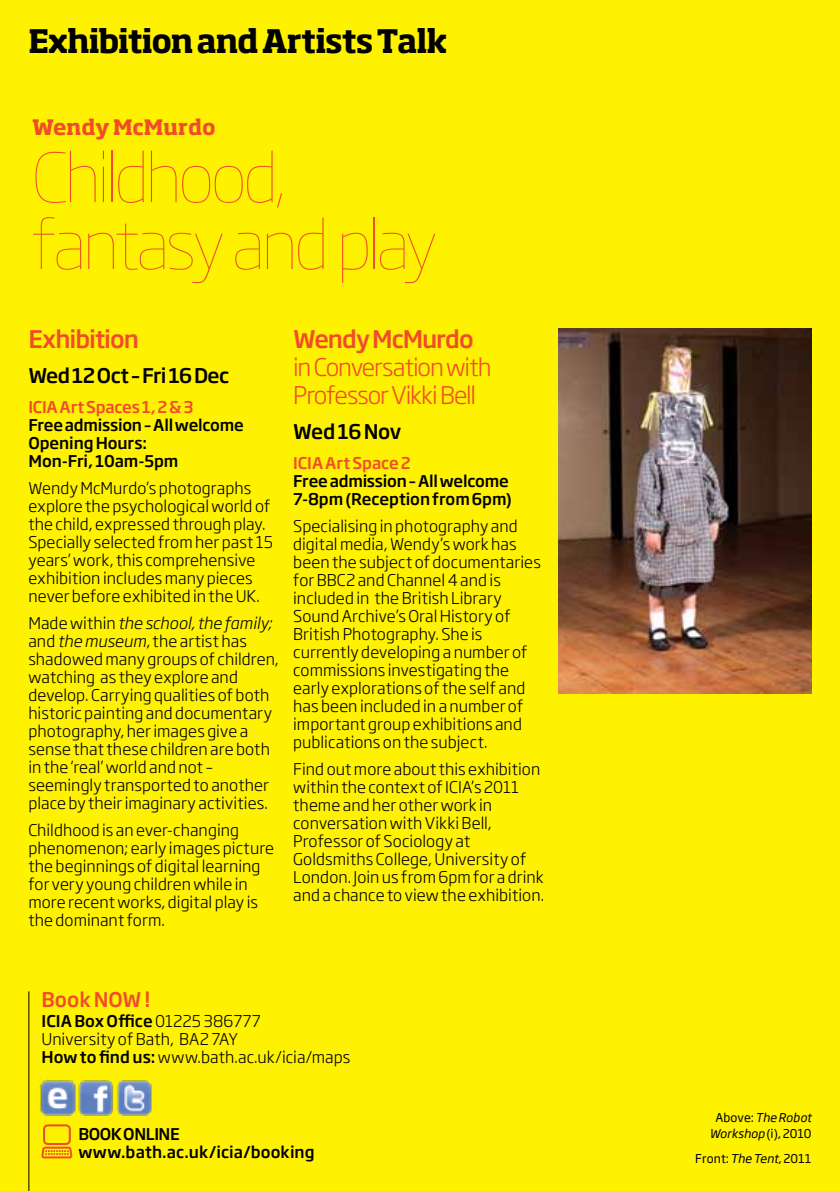
<style>
.page{position:relative;width:840px;height:1191px;background:#fff}
.page>*{position:absolute;margin:0;border:0;box-sizing:border-box;transform-origin:0 0}
.t1{font:100 66.8px/66.8px "Soho Gothic Std";letter-spacing:-.055em;color:#f04c29}
.t2{font:700 32px "Soho Pro";letter-spacing:-.035em;color:#000}
.t3{font:300 24px/28px "Soho Gothic Std";letter-spacing:-.045em;color:#f04c29}
.t4{font:500 24px "Soho Gothic Std";letter-spacing:-.045em;color:#f04c29}
.t5{font:700 21px "Soho Pro";letter-spacing:-.005em;color:#f04c29}
.t6{font:500 20px "Soho Gothic Std";letter-spacing:-.03em;color:#000}
.t7{font:500 20px "Soho Gothic Std";letter-spacing:-.005em;color:#f04c29}
.t8{font:300 16px/18px "Soho Gothic Std";letter-spacing:.005em;color:#000}
.t9{font:500 16px/18px "Soho Gothic Std";letter-spacing:-.01em;color:#000}
.t10{font:500 16px "Soho Gothic Std";letter-spacing:-.01em;color:#f04c29}
.t11{font:italic 12px/16px "Soho Gothic Std";letter-spacing:.005em;color:#000;text-align:center}
.t12{font:12px "Soho Gothic Std";letter-spacing:.005em;color:#000}
.s1{font-style:italic}
.s2{font-weight:500}
.s3{font-style:normal}
</style>
<div class="page">
<div style="left:0;top:0;width:839px;height:1191px;background:#fff200"></div>
<img style="left:558px;top:329px;width:253px;height:364px">
<hr style="left:28px;top:991px;width:1px;height:200px;background:#000">
<svg style="left:41px;top:1124px;width:31px;height:34px"></svg>
<img style="left:39px;top:1079px;width:37px;height:37px">
<img style="left:78px;top:1080px;width:74px;height:36px">
<h2 class="t2" style="left:28px;top:18px;width:420px">Exhibition and Artists Talk</h2>
<h3 class="t5" style="left:32px;top:112px;width:185px">Wendy McMurdo</h3>
<h1 class="t1" style="left:32px;top:145px;width:406px">Childhood, fantasy and play</h1>
<h3 class="t4" style="left:28px;top:323px;width:112px">Exhibition</h3>
<p class="t6" style="left:28px;top:363px;width:202px">Wed 12 Oct – Fri 16 Dec</p>
<p class="t10" style="left:28px;top:396px;width:166px">ICIA Art Spaces 1, 2 &amp; 3</p>
<p class="t9" style="left:28px;top:416px;width:217px">Free admission – All welcome<br>Opening Hours:<br>Mon-Fri, 10am-5pm</p>
<p class="t8" style="left:28px;top:479px;width:246px">Wendy McMurdo’s photographs explore the psychological world of the child, expressed through play.<br>Specially selected from her past 15 years’ work, this comprehensive exhibition includes many pieces never before exhibited in the UK.</p>
<p class="t8" style="left:28px;top:614px;width:252px">Made within <span class="s1">the school, the family; </span>and <span class="s1">the museum</span>, the artist has shadowed many groups of children, watching as they explore and develop. Carrying qualities of both historic painting and documentary photography, her images give a sense that these children are both in the ‘real’ world and not – seemingly transported to another place by their imaginary activities.</p>
<p class="t8" style="left:28px;top:821px;width:247px">Childhood is an ever-changing phenomenon; early images picture the beginnings of digital learning for very young children while in more recent works, digital play is the dominant form.</p>
<h3 class="t4" style="left:293px;top:323px;width:182px">Wendy McMurdo</h3>
<h3 class="t3" style="left:293px;top:353px;width:200px">in Conversation with<br>Professor Vikki Bell</h3>
<p class="t6" style="left:293px;top:419px;width:109px">Wed 16 Nov</p>
<p class="t10" style="left:293px;top:452px;width:119px">ICIA Art Space 2</p>
<p class="t9" style="left:293px;top:472px;width:220px">Free admission – All welcome<br>7-8pm (Reception from 6pm)</p>
<p class="t8" style="left:293px;top:517px;width:249px">Specialising in photography and digital media, Wendy’s work has been the subject of documentaries for BBC2 and Channel 4 and is included in the British Library<br>Sound Archive’s Oral History of<br>British Photography. She is currently developing a number of commissions investigating the early explorations of the self and has been included in a number of important group exhibitions and publications on the subject.</p>
<p class="t8" style="left:293px;top:760px;width:252px">Find out more about this exhibition within the context of ICIA’s 2011 theme and her other work in conversation with Vikki Bell,<br>Professor of Sociology at<br>Goldsmiths College, University of<br>London. Join us from 6pm for a drink and a chance to view the exhibition.</p>
<p class="t7" style="left:41px;top:986px;width:110px">Book NOW !</p>
<p class="t8" style="left:41px;top:1012px;width:310px"><span class="s2">ICIA Box Office</span> 01225 386777<br>University of Bath, BA2 7AY<br><span class="s2">How to find us:</span> www.bath.ac.uk/icia/maps</p>
<p class="t9" style="left:78px;top:1125px;width:238px">BOOK ONLINE www.bath.ac.uk/icia/booking</p>
<p class="t11" style="left:709px;top:1109px;width:104px"><span class="s3">Above:</span> The Robot<br>Workshop <span class="s3">(i), 2010</span></p>
<p class="t12" style="left:695px;top:1150px;width:118px">Front: <span class="s1">The Tent</span>, 2011</p>
</div>
